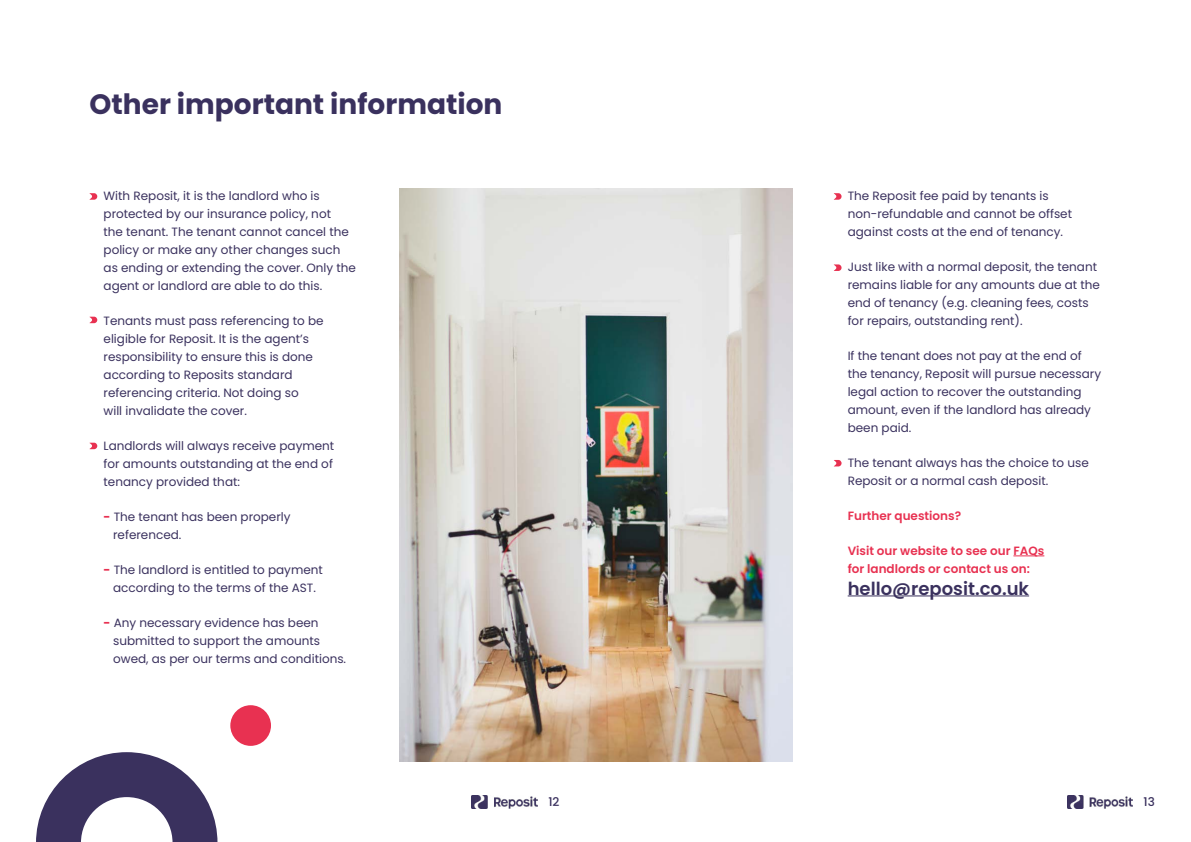
<style>
.page{position:relative;width:1191px;height:842px;background:#fff}
.page>*{position:absolute;margin:0;border:0;box-sizing:border-box;transform-origin:0 0}
.t1{font:700 28px "Poppins";color:#3a315e}
.t2{font:600 18px "Poppins";color:#3a315e}
.t3{font:12px/18px "Poppins";color:#3a315e}
.t4{font:600 12px/18px "Poppins";color:#e83151}
.t5{font:500 12px "Poppins";color:#3a315e}
.s1{font-weight:700;color:#e83151}
</style>
<div class="page">
<img style="left:471px;top:795px;width:66px;height:13px">
<img style="left:1067px;top:795px;width:65px;height:13px">
<svg style="left:36px;top:752px;width:181px;height:90px"></svg>
<div style="left:230px;top:705px;width:41px;height:41px;background:#e83151;border-radius:50%"></div>
<img style="left:399px;top:188px;width:393px;height:574px">
<svg style="left:89px;top:193px;width:8px;height:7px"></svg>
<svg style="left:89px;top:317px;width:8px;height:6px"></svg>
<svg style="left:833px;top:193px;width:8px;height:7px"></svg>
<svg style="left:833px;top:264px;width:8px;height:7px"></svg>
<svg style="left:834px;top:460px;width:7px;height:6px"></svg>
<svg style="left:89px;top:443px;width:8px;height:6px"></svg>
<hr style="left:1013px;top:556px;width:31px;height:1px;background:#e83151">
<hr style="left:847px;top:595px;width:182px;height:1px;background:#3a315e">
<h1 class="t1" style="left:89px;top:88px;width:414px">Other important information</h1>
<p class="t3" style="left:104px;top:187px;width:254px">With Reposit, it is the landlord who is protected by our insurance policy, not<br>the tenant. The tenant cannot cancel the policy or make any other changes such as ending or extending the cover. Only the agent or landlord are able to do this.</p>
<p class="t3" style="left:104px;top:312px;width:222px">Tenants must pass referencing to be eligible for Reposit. It is the agent’s responsibility to ensure this is done according to Reposits standard referencing criteria. Not doing so<br>will invalidate the cover.</p>
<p class="t3" style="left:104px;top:437px;width:232px;text-align:justify">Landlords will always receive payment for amounts outstanding at the end of tenancy provided that:</p>
<p class="t3" style="left:113px;top:508px;width:179px;text-indent:-10px"><span class="s1">-</span> The tenant has been properly referenced.</p>
<p class="t3" style="left:104px;top:561px;width:221px;text-align:center"><span class="s1">-</span> The landlord is entitled to payment according to the terms of the AST.</p>
<p class="t3" style="left:113px;top:614px;width:234px;text-indent:-10px"><span class="s1">-</span> Any necessary evidence has been submitted to support the amounts owed, as per our terms and conditions.</p>
<p class="t3" style="left:847px;top:187px;width:226px">The Reposit fee paid by tenants is non-refundable and cannot be offset against costs at the end of tenancy.</p>
<p class="t3" style="left:847px;top:258px;width:254px">Just like with a normal deposit, the tenant remains liable for any amounts due at the end of tenancy (e.g. cleaning fees, costs for repairs, outstanding rent).</p>
<p class="t3" style="left:847px;top:347px;width:255px">If the tenant does not pay at the end of the tenancy, Reposit will pursue necessary legal action to recover the outstanding amount, even if the landlord has already been paid.</p>
<p class="t3" style="left:847px;top:454px;width:243px">The tenant always has the choice to use<br>Reposit or a normal cash deposit.</p>
<p class="t4" style="left:847px;top:507px;width:115px">Further questions?</p>
<p class="t4" style="left:847px;top:542px;width:198px">Visit our website to see our FAQs for landlords or contact us on:</p>
<h2 class="t2" style="left:847px;top:578px;width:183px">hello@reposit.co.uk</h2>
<p class="t5" style="left:548px;top:795px;width:13px">12</p>
<p class="t5" style="left:1143px;top:795px;width:13px">13</p>
</div>
